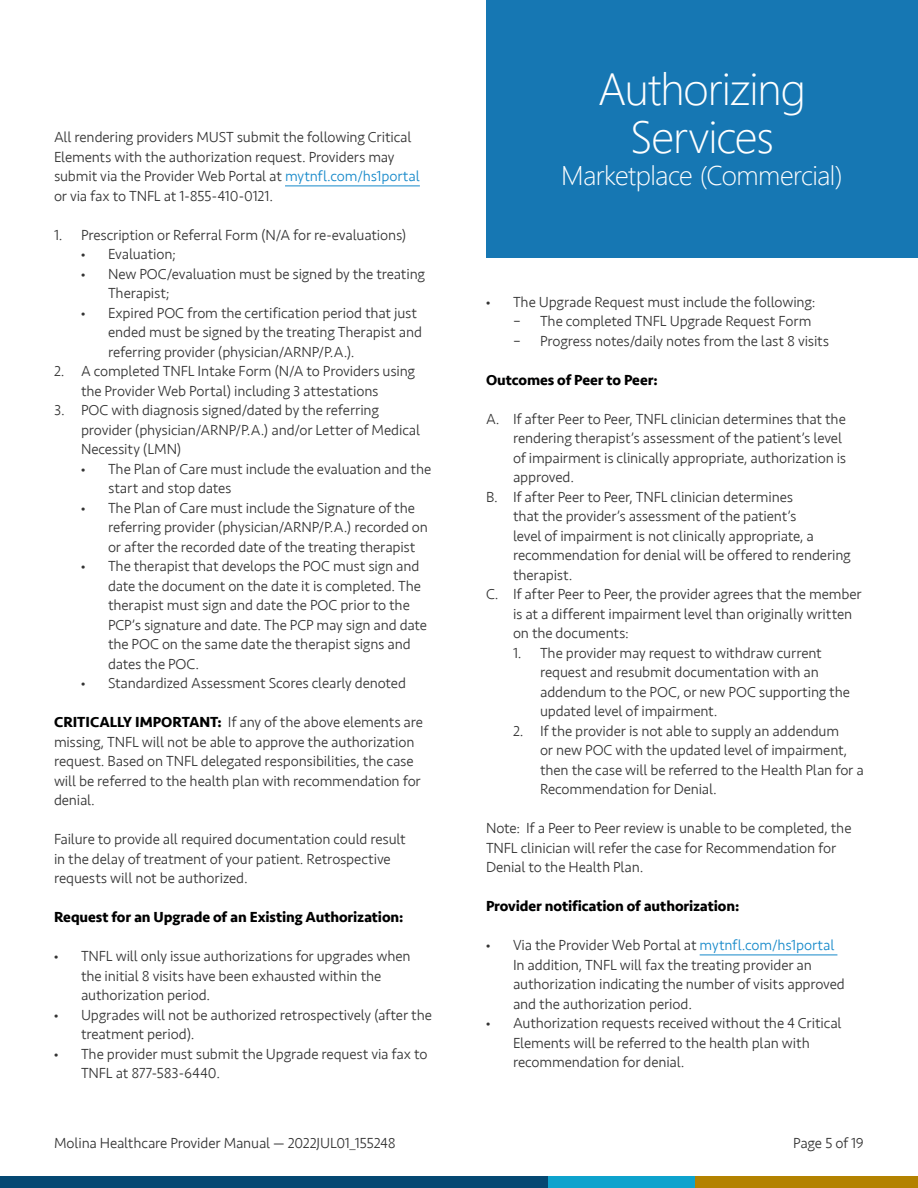
<style>
.page{position:relative;width:918px;height:1188px;background:#fff}
.page>*{position:absolute;margin:0;border:0;box-sizing:border-box;transform-origin:0 0}
.t1{font:300 45px/48px "Segoe UI";letter-spacing:-.025em;color:#fff;text-align:center}
.t2{font:300 27px "Segoe UI";letter-spacing:-.02em;color:#fff}
.t3{font:300 15px/19.5px "Seravek";letter-spacing:-.01em;color:#343434}
.t4{font:700 15px "Seravek";letter-spacing:-.005em;color:#000101}
.s1{color:#1689ca}
.s2{font-family:"Myriad Pro";font-weight:400}
.s3{font-weight:700;color:#000101}
.s4{font-family:"Segoe UI"}
</style>
<div class="page">
<div style="left:0;top:1176px;width:550px;height:12px;background:#054872"></div>
<div style="left:548px;top:1176px;width:148px;height:12px;background:#0ea3cd"></div>
<div style="left:696px;top:1176px;width:222px;height:12px;background:#b38200"></div>
<hr style="left:285px;top:186px;width:135px;height:1px;background:#1689ca">
<hr style="left:700px;top:955px;width:137px;height:1px;background:#1689ca">
<div style="left:486px;top:0;width:432px;height:257px;background:#1677b3"></div>
<p class="t3" style="left:54px;top:128px;width:367px">All rendering providers MUST submit the following Critical Elements with the authorization request. Providers may submit via the Provider Web Portal at <span class="s1">mytnfl.com/hs1portal </span>or via fax to TNFL at 1-855-410-0121.</p>
<p class="t3" style="left:54px;top:225px;width:354px">1. Prescription or Referral Form (N/A for re-evaluations)</p>
<p class="t3" style="left:81px;top:245px;width:97px"><span class="s2">•</span> Evaluation;</p>
<p class="t3" style="left:108px;top:264px;width:319px;text-indent:-27px"><span class="s2">•</span> New POC/evaluation must be signed by the treating<br>Therapist;</p>
<p class="t3" style="left:108px;top:303px;width:316px;text-indent:-27px"><span class="s2">•</span> Expired POC from the certification period that just ended must be signed by the treating Therapist and referring provider (physician/ARNP/P.A.).</p>
<p class="t3" style="left:81px;top:362px;width:336px;text-indent:-27px">2. A completed TNFL Intake Form (N/A to Providers using the Provider Web Portal) including 3 attestations</p>
<p class="t3" style="left:81px;top:401px;width:341px;text-indent:-27px">3. POC with diagnosis signed/dated by the referring provider (physician/ARNP/P.A.) and/or Letter of Medical<br>Necessity (LMN)</p>
<p class="t3" style="left:108px;top:459px;width:325px;text-indent:-27px"><span class="s2">•</span> The Plan of Care must include the evaluation and the start and stop dates</p>
<p class="t3" style="left:108px;top:498px;width:322px;text-indent:-27px"><span class="s2">•</span> The Plan of Care must include the Signature of the referring provider (physician/ARNP/P.A.) recorded on or after the recorded date of the treating therapist</p>
<p class="t3" style="left:108px;top:557px;width:321px;text-indent:-27px"><span class="s2">•</span> The therapist that develops the POC must sign and date the document on the date it is completed. The therapist must sign and date the POC prior to the PCP’s signature and date. The PCP may sign and date the POC on the same date the therapist signs and dates the POC.</p>
<p class="t3" style="left:81px;top:674px;width:327px"><span class="s2">•</span> Standardized Assessment Scores clearly denoted</p>
<p class="t3" style="left:54px;top:713px;width:371px"><span class="s3">CRITICALLY IMPORTANT:</span> If any of the above elements are missing, TNFL will not be able to approve the authorization request. Based on TNFL delegated responsibilities, the case will be referred to the health plan with recommendation for denial.</p>
<p class="t3" style="left:54px;top:830px;width:353px">Failure to provide all required documentation could result in the delay of treatment of your patient. Retrospective requests will not be authorized.</p>
<p class="t4" style="left:54px;top:905px;width:351px">Request for an Upgrade of an Existing Authorization:</p>
<p class="t3" style="left:81px;top:947px;width:331px;text-indent:-27px"><span class="s2">•</span> TNFL will only issue authorizations for upgrades when the initial 8 visits have been exhausted within the authorization period.</p>
<p class="t3" style="left:81px;top:1005px;width:352px;text-indent:-27px"><span class="s2">•</span> Upgrades will not be authorized retrospectively (after the treatment period).</p>
<p class="t3" style="left:81px;top:1044px;width:348px;text-indent:-27px"><span class="s2">•</span> The provider must submit the Upgrade request via fax to<br>TNFL at 877-583-6440.</p>
<h1 class="t1" style="left:598px;top:61px;width:209px">Authorizing<br>Services</h1>
<h2 class="t2" style="left:561px;top:150px;width:283px">Marketplace (Commercial)</h2>
<p class="t3" style="left:486px;top:292px;width:331px"><span class="s2">•</span> The Upgrade Request must include the following:</p>
<p class="t3" style="left:513px;top:312px;width:300px">– The completed TNFL Upgrade Request Form</p>
<p class="t3" style="left:513px;top:331px;width:318px">– Progress notes/daily notes from the last 8 visits</p>
<p class="t4" style="left:486px;top:368px;width:173px">Outcomes of Peer to Peer:</p>
<p class="t3" style="left:486px;top:409px;width:361px">A. If after Peer to Peer, TNFL clinician determines that the</p>
<p class="t3" style="left:513px;top:429px;width:331px">rendering therapist’s assessment of the patient’s level</p>
<p class="t3" style="left:513px;top:448px;width:335px">of impairment is clinically appropriate, authorization is</p>
<p class="t3" style="left:513px;top:468px;width:63px">approved.</p>
<p class="t3" style="left:486px;top:487px;width:309px">B. If after Peer to Peer, TNFL clinician determines</p>
<p class="t3" style="left:513px;top:507px;width:285px">that the provider’s assessment of the patient’s</p>
<p class="t3" style="left:513px;top:526px;width:302px">level of impairment is not clinically appropriate, a</p>
<p class="t3" style="left:513px;top:546px;width:339px">recommendation for denial will be offered to rendering</p>
<p class="t3" style="left:513px;top:565px;width:61px">therapist.</p>
<p class="t3" style="left:486px;top:585px;width:377px">C. If after Peer to Peer, the provider agrees that the member</p>
<p class="t3" style="left:513px;top:604px;width:341px">is at a different impairment level than originally written</p>
<p class="t3" style="left:513px;top:624px;width:117px">on the documents:</p>
<p class="t3" style="left:540px;top:643px;width:312px;text-indent:-27px">1. The provider may request to withdraw current request and resubmit documentation with an addendum to the POC, or new POC supporting the updated level of impairment.</p>
<p class="t3" style="left:540px;top:721px;width:325px;text-indent:-27px">2. If the provider is not able to supply an addendum<br>or new POC with the updated level of impairment, then the case will be referred to the Health Plan for a Recommendation for Denial.</p>
<p class="t3" style="left:486px;top:819px;width:367px">Note: If a Peer to Peer review is unable to be completed, the<br>TNFL clinician will refer the case for Recommendation for<br>Denial to the Health Plan.</p>
<p class="t4" style="left:486px;top:894px;width:255px">Provider notification of authorization:</p>
<p class="t3" style="left:513px;top:936px;width:333px;text-indent:-27px"><span class="s2">•</span> Via the Provider Web Portal at <span class="s1">mytnfl.com/hs1portal </span>In addition, TNFL will fax the treating provider an authorization indicating the number of visits approved and the authorization period.</p>
<p class="t3" style="left:513px;top:1014px;width:330px;text-indent:-27px"><span class="s2">•</span> Authorization requests received without the 4 Critical<br>Elements will be referred to the health plan with recommendation for denial.</p>
<p class="t3" style="left:54px;top:1133px;width:343px">Molina Healthcare Provider Manual — 2022JUL01<span class="s4">_</span>155248</p>
<p class="t3" style="left:793px;top:1133px;width:72px">Page 5 of 19</p>
</div>
